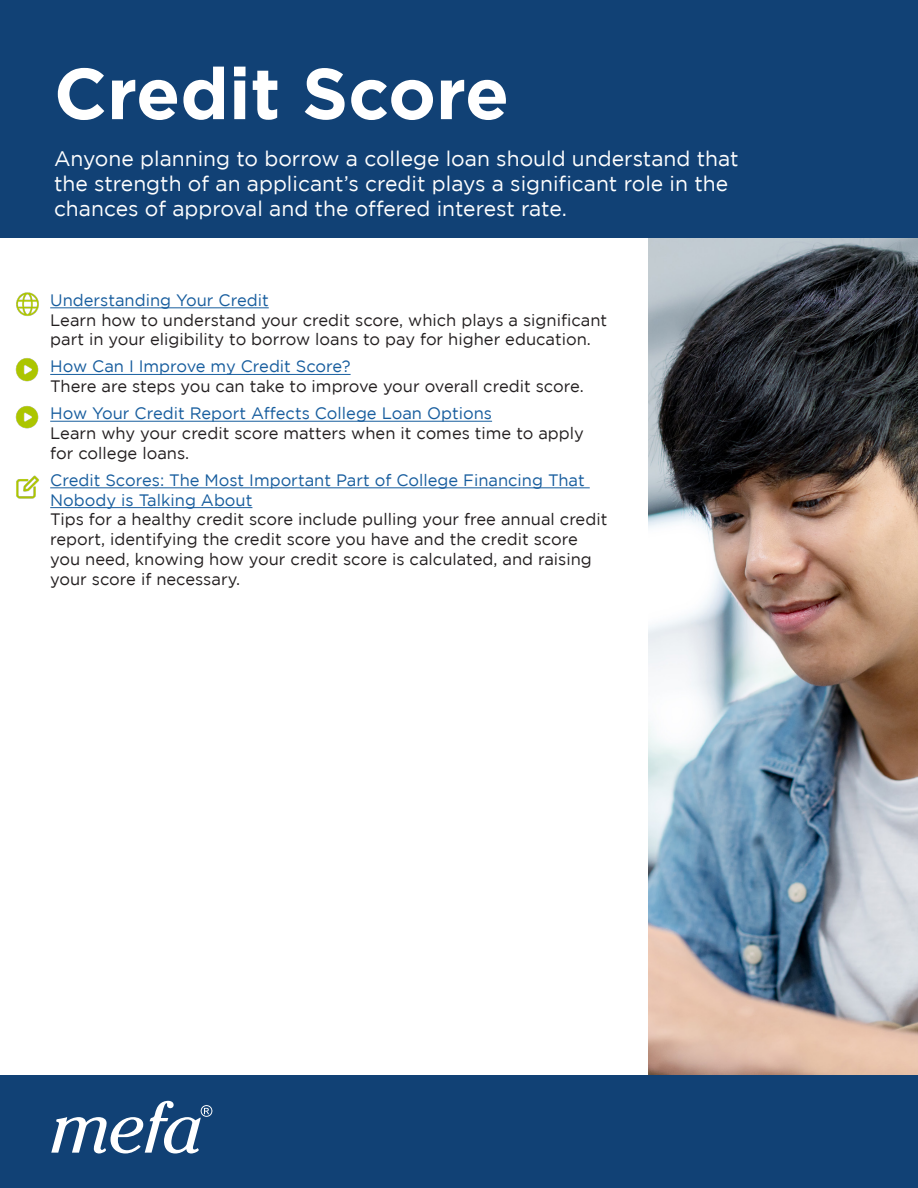
<style>
.page{position:relative;width:918px;height:1188px;background:#fff}
.page>*{position:absolute;margin:0;border:0;box-sizing:border-box;transform-origin:0 0}
.t1{font:700 72px "Gotham";color:#fff}
.t2{font:21px/25.2px "Gotham";color:#fff}
.t3{font:16.5px/19.8px "Gotham";color:#231f20}
.t4{font:16.5px/19.8px "Gotham";color:#175d9e}
</style>
<div class="page">
<img style="left:648px;top:238px;width:270px;height:837px">
<div style="left:0;top:0;width:918px;height:238px;background:#114175"></div>
<div style="left:0;top:1075px;width:918px;height:113px;background:#114175"></div>
<svg style="left:51px;top:1101px;width:161px;height:53px"></svg>
<hr style="left:50px;top:308px;width:219px;height:1px;background:#175d9e">
<hr style="left:50px;top:374px;width:301px;height:1px;background:#175d9e">
<hr style="left:50px;top:421px;width:442px;height:1px;background:#175d9e">
<hr style="left:50px;top:488px;width:540px;height:1px;background:#175d9e">
<hr style="left:50px;top:507px;width:202px;height:1px;background:#175d9e">
<img style="left:16px;top:475px;width:23px;height:24px">
<img style="left:16px;top:292px;width:23px;height:24px">
<img style="left:15px;top:358px;width:24px;height:24px">
<img style="left:15px;top:406px;width:24px;height:23px">
<p class="t1" style="left:54px;top:52px;width:457px">Credit Score</p>
<p class="t2" style="left:54px;top:145px;width:686px">Anyone planning to borrow a college loan should understand that the strength of an applicant’s credit plays a significant role in the chances of approval and the offered interest rate.</p>
<p class="t4" style="left:50px;top:290px;width:220px">Understanding Your Credit</p>
<p class="t3" style="left:50px;top:310px;width:559px">Learn how to understand your credit score, which plays a significant part in your eligibility to borrow loans to pay for higher education.</p>
<p class="t4" style="left:50px;top:356px;width:302px">How Can I Improve my Credit Score?</p>
<p class="t3" style="left:50px;top:376px;width:535px">There are steps you can take to improve your overall credit score.</p>
<p class="t4" style="left:50px;top:403px;width:443px">How Your Credit Report Affects College Loan Options</p>
<p class="t3" style="left:50px;top:423px;width:535px">Learn why your credit score matters when it comes time to apply for college loans.</p>
<p class="t4" style="left:50px;top:470px;width:536px">Credit Scores: The Most Important Part of College Financing That<br>Nobody is Talking About</p>
<p class="t3" style="left:50px;top:509px;width:559px">Tips for a healthy credit score include pulling your free annual credit report, identifying the credit score you have and the credit score you need, knowing how your credit score is calculated, and raising your score if necessary.</p>
</div>
